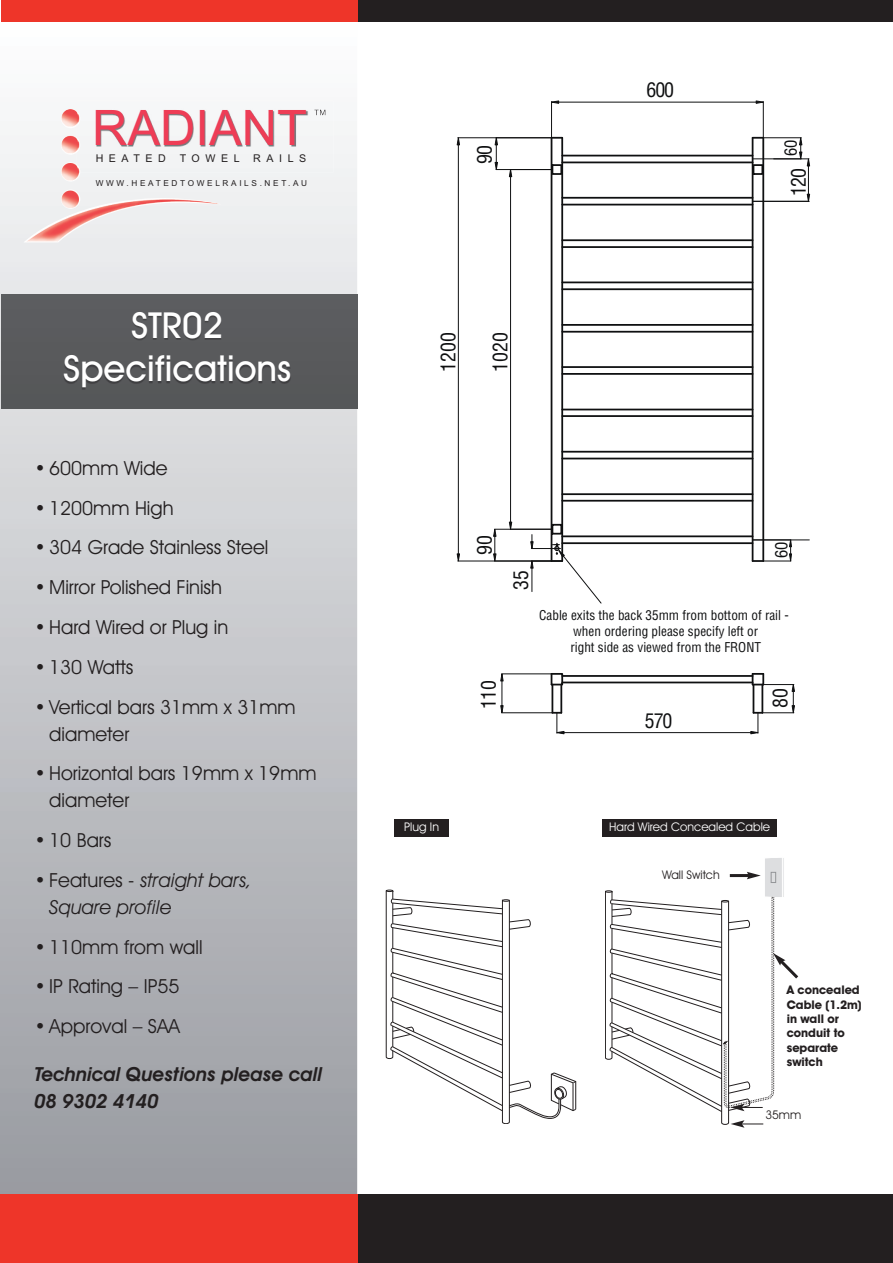
<style>
.page{position:relative;width:893px;height:1263px;background:#fff}
.page>*{position:absolute;margin:0;border:0;box-sizing:border-box;transform-origin:0 0}
.t1{font:48.9px "Arial";color:#ee3d56}
.t2{font:500 36px/43.5px "Avant Garde IT Cby BT";color:#fff;text-align:center}
.t3{font:condensed 19.8px "Helvetica";color:#0f1011}
.t4{font:19.5px/27px "Avant Garde IT Cby BT";color:#231f20}
.t5{font:italic 600 19.5px/27px "Avant Garde IT Cby BT";color:#231f20}
.t6{font:italic 19.5px/27px "Avant Garde IT Cby BT";color:#231f20}
.t7{font:condensed 16.5px "Helvetica";color:#0f1011}
.t8{font:condensed 13.2px/15.9px "Helvetica";color:#0f1011;text-align:center}
.t9{font:700 12px/14.4px "Avant Garde IT Cby BT";color:#231f20}
.t10{font:12px "Avant Garde IT Cby BT";color:#fff}
.t11{font:12px "Avant Garde IT Cby BT";color:#231f20}
.t12{font:10.65px "Arial";letter-spacing:.52em;color:#231f20}
.t13{font:8.25px "Arial";letter-spacing:.325em;color:#231f20}
.s1{font-style:normal}
</style>
<div class="page">
<div style="left:354px;top:1194px;width:538px;height:69px;background:#231f20"></div>
<img style="left:0;top:407px;width:357px;height:787px">
<img style="left:0;top:21px;width:357px;height:281px">
<div style="left:0;top:1194px;width:357px;height:69px;background:#ee3529"></div>
<hr style="left:551px;top:102px;width:1px;height:35px;background:#0f1011">
<hr style="left:763px;top:102px;width:1px;height:35px;background:#0f1011">
<hr style="left:559px;top:102px;width:197px;height:1px;background:#0f1011">
<svg style="left:551px;top:100px;width:8px;height:4px"></svg>
<svg style="left:755px;top:100px;width:9px;height:4px"></svg>
<hr style="left:458px;top:137px;width:93px;height:1px;background:#0f1011">
<hr style="left:458px;top:561px;width:93px;height:1px;background:#0f1011">
<hr style="left:458px;top:145px;width:1px;height:409px;background:#0f1011">
<svg style="left:456px;top:137px;width:4px;height:9px"></svg>
<svg style="left:456px;top:553px;width:4px;height:9px"></svg>
<svg style="left:753px;top:137px;width:10px;height:2px"></svg>
<svg style="left:551px;top:137px;width:11px;height:2px"></svg>
<hr style="left:562px;top:155px;width:191px;height:1px;background:#0f1011">
<hr style="left:562px;top:162px;width:191px;height:1px;background:#0f1011">
<hr style="left:562px;top:197px;width:191px;height:2px;background:#0f1011">
<hr style="left:562px;top:204px;width:191px;height:1px;background:#0f1011">
<hr style="left:562px;top:239px;width:191px;height:2px;background:#0f1011">
<hr style="left:562px;top:246px;width:191px;height:2px;background:#0f1011">
<hr style="left:762px;top:138px;width:2px;height:423px;background:#0f1011">
<hr style="left:752px;top:138px;width:1px;height:423px;background:#0f1011">
<hr style="left:562px;top:281px;width:191px;height:2px;background:#0f1011">
<hr style="left:562px;top:288px;width:191px;height:2px;background:#0f1011">
<hr style="left:562px;top:324px;width:191px;height:2px;background:#0f1011">
<hr style="left:562px;top:331px;width:191px;height:2px;background:#0f1011">
<hr style="left:562px;top:366px;width:191px;height:2px;background:#0f1011">
<hr style="left:562px;top:373px;width:191px;height:2px;background:#0f1011">
<hr style="left:562px;top:409px;width:191px;height:1px;background:#0f1011">
<hr style="left:562px;top:415px;width:191px;height:2px;background:#0f1011">
<hr style="left:562px;top:451px;width:191px;height:2px;background:#0f1011">
<hr style="left:561px;top:138px;width:2px;height:423px;background:#0f1011">
<hr style="left:551px;top:138px;width:1px;height:423px;background:#0f1011">
<hr style="left:562px;top:458px;width:191px;height:1px;background:#0f1011">
<hr style="left:562px;top:493px;width:191px;height:2px;background:#0f1011">
<hr style="left:562px;top:500px;width:191px;height:2px;background:#0f1011">
<hr style="left:562px;top:535px;width:191px;height:2px;background:#0f1011">
<hr style="left:562px;top:542px;width:191px;height:2px;background:#0f1011">
<svg style="left:753px;top:536px;width:39px;height:26px"></svg>
<hr style="left:562px;top:675px;width:191px;height:2px;background:#0f1011">
<hr style="left:562px;top:682px;width:191px;height:1px;background:#0f1011">
<hr style="left:762px;top:712px;width:32px;height:1px;background:#0f1011">
<hr style="left:763px;top:684px;width:31px;height:1px;background:#0f1011">
<svg style="left:791px;top:684px;width:4px;height:30px"></svg>
<hr style="left:564px;top:732px;width:187px;height:1px;background:#0f1011">
<svg style="left:750px;top:673px;width:14px;height:61px"></svg>
<hr style="left:551px;top:684px;width:2px;height:29px;background:#0f1011">
<hr style="left:560px;top:684px;width:2px;height:29px;background:#0f1011">
<div style="left:551px;top:673px;width:12px;height:12px;border:2px solid #0f1011"></div>
<svg style="left:552px;top:712px;width:13px;height:22px"></svg>
<hr style="left:502px;top:712px;width:50px;height:1px;background:#0f1011">
<hr style="left:502px;top:673px;width:49px;height:1px;background:#0f1011">
<svg style="left:500px;top:673px;width:4px;height:41px"></svg>
<div style="left:551px;top:164px;width:11px;height:11px;border:2px solid #0f1011"></div>
<div style="left:753px;top:164px;width:10px;height:11px;border:2px solid #0f1011"></div>
<div style="left:551px;top:524px;width:11px;height:11px;border:2px solid #0f1011"></div>
<hr style="left:753px;top:159px;width:56px;height:1px;background:#0f1011">
<hr style="left:753px;top:201px;width:56px;height:1px;background:#0f1011">
<hr style="left:753px;top:540px;width:56px;height:1px;background:#0f1011">
<hr style="left:763px;top:137px;width:38px;height:1px;background:#0f1011">
<svg style="left:774px;top:137px;width:36px;height:65px"></svg>
<hr style="left:494px;top:529px;width:58px;height:1px;background:#0f1011">
<svg style="left:493px;top:528px;width:4px;height:34px"></svg>
<hr style="left:496px;top:169px;width:56px;height:1px;background:#0f1011">
<svg style="left:494px;top:137px;width:4px;height:34px"></svg>
<hr style="left:510px;top:177px;width:1px;height:345px;background:#0f1011">
<svg style="left:509px;top:521px;width:3px;height:9px"></svg>
<svg style="left:509px;top:170px;width:3px;height:7px"></svg>
<svg style="left:530px;top:535px;width:72px;height:69px"></svg>
<div style="left:357px;top:0;width:536px;height:21px;background:#231f20"></div>
<div style="left:1px;top:0;width:356px;height:21px;background:#ee3529"></div>
<img style="left:1px;top:407px;width:356px;height:1px">
<div style="left:1px;top:295px;width:356px;height:7px;background:#5c5e60"></div>
<img style="left:0;top:302px;width:358px;height:105px">
<img style="left:23px;top:109px;width:198px;height:133px">
<img style="left:77px;top:101px;width:256px;height:72px">
<svg style="left:314px;top:110px;width:11px;height:5px"></svg>
<svg style="left:77px;top:164px;width:3px;height:9px"></svg>
<img style="left:77px;top:138px;width:3px;height:15px">
<img style="left:77px;top:111px;width:3px;height:15px">
<div style="left:395px;top:819px;width:54px;height:17px;background:#231f20"></div>
<svg style="left:386px;top:890px;width:190px;height:234px"></svg>
<div style="left:603px;top:819px;width:174px;height:17px;background:#231f20"></div>
<svg style="left:605px;top:858px;width:194px;height:270px"></svg>
<h1 class="t1" style="left:92px;top:99px;width:216px">RADIANT</h1>
<p class="t12" style="left:96px;top:152px;width:72px">HEATED</p>
<p class="t12" style="left:180px;top:152px;width:61px">TOWEL</p>
<p class="t12" style="left:253px;top:152px;width:54px">RAILS</p>
<p class="t13" style="left:96px;top:179px;width:213px">WWW.HEATEDTOWELRAILS.NET.AU</p>
<h2 class="t2" style="left:63px;top:306px;width:229px">STR02<br>Specifications</h2>
<p class="t4" style="left:34px;top:456px;width:135px">• 600mm Wide</p>
<p class="t4" style="left:34px;top:496px;width:141px">• 1200mm High</p>
<p class="t4" style="left:34px;top:536px;width:236px">• 304 Grade Stainless Steel</p>
<p class="t4" style="left:34px;top:575px;width:189px">• Mirror Polished Finish</p>
<p class="t4" style="left:34px;top:615px;width:195px">• Hard Wired or Plug in</p>
<p class="t4" style="left:34px;top:655px;width:101px">• 130 Watts</p>
<p class="t4" style="left:49px;top:695px;width:248px;text-indent:-15px">• Vertical bars 31mm x 31mm diameter</p>
<p class="t4" style="left:49px;top:761px;width:269px;text-indent:-15px">• Horizontal bars 19mm x 19mm diameter</p>
<p class="t4" style="left:34px;top:828px;width:79px">• 10 Bars</p>
<p class="t6" style="left:49px;top:868px;width:204px;text-indent:-15px"><span class="s1">• Features -</span> straight bars,<br>Square profile</p>
<p class="t4" style="left:34px;top:935px;width:170px">• 110mm from wall</p>
<p class="t4" style="left:34px;top:974px;width:147px">• IP Rating – IP55</p>
<p class="t4" style="left:34px;top:1014px;width:147px">• Approval – SAA</p>
<p class="t5" style="left:34px;top:1062px;width:289px">Technical Questions please call<br>08 9302 4140</p>
<p class="t3" style="left:473px;top:164px;width:21px;rotate:-90deg">90</p>
<p class="t3" style="left:437px;top:371px;width:41px;rotate:-90deg">1200</p>
<p class="t3" style="left:489px;top:371px;width:41px;rotate:-90deg">1020</p>
<p class="t3" style="left:646px;top:79px;width:29px">600</p>
<p class="t7" style="left:782px;top:156px;width:18px;rotate:-90deg">60</p>
<p class="t3" style="left:787px;top:196px;width:29px;rotate:-90deg">120</p>
<p class="t3" style="left:473px;top:555px;width:21px;rotate:-90deg">90</p>
<p class="t3" style="left:478px;top:709px;width:31px;rotate:-90deg">110</p>
<p class="t3" style="left:510px;top:590px;width:21px;rotate:-90deg">35</p>
<p class="t7" style="left:772px;top:558px;width:18px;rotate:-90deg">60</p>
<p class="t8" style="left:539px;top:607px;width:251px">Cable exits the back 35mm from bottom of rail - when ordering please specify left or<br>right side as viewed from the FRONT</p>
<p class="t3" style="left:645px;top:709px;width:29px">570</p>
<p class="t3" style="left:769px;top:708px;width:21px;rotate:-90deg">80</p>
<p class="t10" style="left:404px;top:823px;width:36px">Plug In</p>
<p class="t10" style="left:609px;top:823px;width:162px">Hard Wired Concealed Cable</p>
<p class="t11" style="left:662px;top:870px;width:59px">Wall Switch</p>
<p class="t9" style="left:787px;top:984px;width:76px">A concealed<br>Cable (1.2m) in wall or conduit to separate switch</p>
<p class="t11" style="left:765px;top:1110px;width:37px">35mm</p>
</div>
